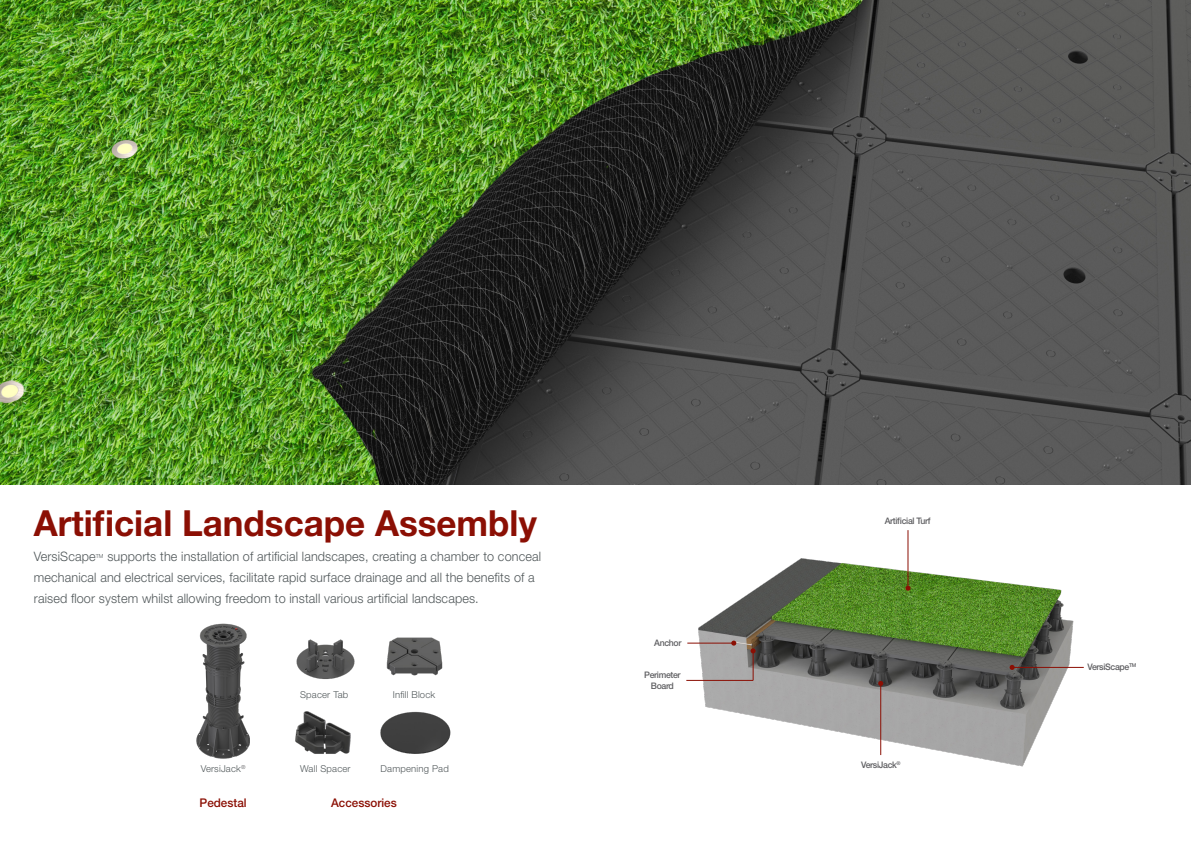
<style>
.page{position:relative;width:1191px;height:842px;background:#fff}
.page>*{position:absolute;margin:0;border:0;box-sizing:border-box;transform-origin:0 0}
.Body{font:700 36px "Helvetica Neue";color:#8b0f04}
.Body-2{font:300 13px/21px "Helvetica Neue LT Std";letter-spacing:.01em;color:#505759}
.Body-3{font:500 12px "Helvetica Neue";color:#8b0f04}
.Body-4{font:300 9.5px "Helvetica Neue LT Std";letter-spacing:.02em;color:#505759}
.Body-5{font:500 9px "Helvetica Neue";letter-spacing:-.04em;color:#5f5f62}
.Body-6{font:300 5.5px "Helvetica Neue LT Std";color:#505759}
</style>
<div class="page">
<img style="left:0;top:0;width:1191px;height:485px">
<img style="left:697px;top:530px;width:376px;height:237px">
<hr style="left:687px;top:643px;width:47px;height:1px;background:#8b0f04">
<svg style="left:731px;top:641px;width:5px;height:5px"></svg>
<hr style="left:686px;top:680px;width:67px;height:1px;background:#8b0f04">
<svg style="left:750px;top:648px;width:5px;height:32px"></svg>
<hr style="left:880px;top:683px;width:1px;height:72px;background:#8b0f04">
<svg style="left:878px;top:681px;width:5px;height:5px"></svg>
<hr style="left:1012px;top:667px;width:71px;height:1px;background:#8b0f04">
<svg style="left:1009px;top:665px;width:5px;height:5px"></svg>
<hr style="left:907px;top:530px;width:1px;height:58px;background:#8b0f04">
<svg style="left:905px;top:586px;width:5px;height:5px"></svg>
<img style="left:386px;top:637px;width:57px;height:39px">
<img style="left:380px;top:711px;width:71px;height:43px">
<img style="left:296px;top:639px;width:59px;height:40px">
<img style="left:295px;top:711px;width:56px;height:43px">
<img style="left:197px;top:623px;width:52px;height:136px">
<p class="Body" style="left:34px;top:501px;width:504px">Artificial Landscape Assembly</p>
<p class="Body-2" style="left:34px;top:545px;width:63px">VersiScape</p>
<p class="Body-6" style="left:96px;top:552px;width:9px">TM</p>
<p class="Body-2" style="left:34px;top:545px;width:508px;text-indent:73px">supports the installation of artificial landscapes, creating a chamber to conceal mechanical and electrical services, facilitate rapid surface drainage and all the benefits of a raised floor system whilst allowing freedom to install various artificial landscapes.</p>
<p class="Body-4" style="left:201px;top:762px;width:46px">VersiJack<sup>®</sup></p>
<p class="Body-3" style="left:200px;top:796px;width:49px">Pedestal</p>
<p class="Body-4" style="left:300px;top:688px;width:50px">Spacer Tab</p>
<p class="Body-4" style="left:393px;top:688px;width:44px">Infill Block</p>
<p class="Body-4" style="left:300px;top:762px;width:52px">Wall Spacer</p>
<p class="Body-4" style="left:380px;top:762px;width:70px">Dampening Pad</p>
<p class="Body-3" style="left:331px;top:796px;width:67px">Accessories</p>
<p class="Body-5" style="left:654px;top:637px;width:29px">Anchor</p>
<p class="Body-5" style="left:644px;top:669px;width:38px">Perimeter</p>
<p class="Body-5" style="left:651px;top:680px;width:25px">Board</p>
<p class="Body-5" style="left:884px;top:516px;width:47px">Artificial Turf</p>
<p class="Body-5" style="left:861px;top:759px;width:41px">VersiJack<sup>®</sup></p>
<p class="Body-5" style="left:1087px;top:661px;width:50px">VersiScape<sup>TM</sup></p>
</div>
